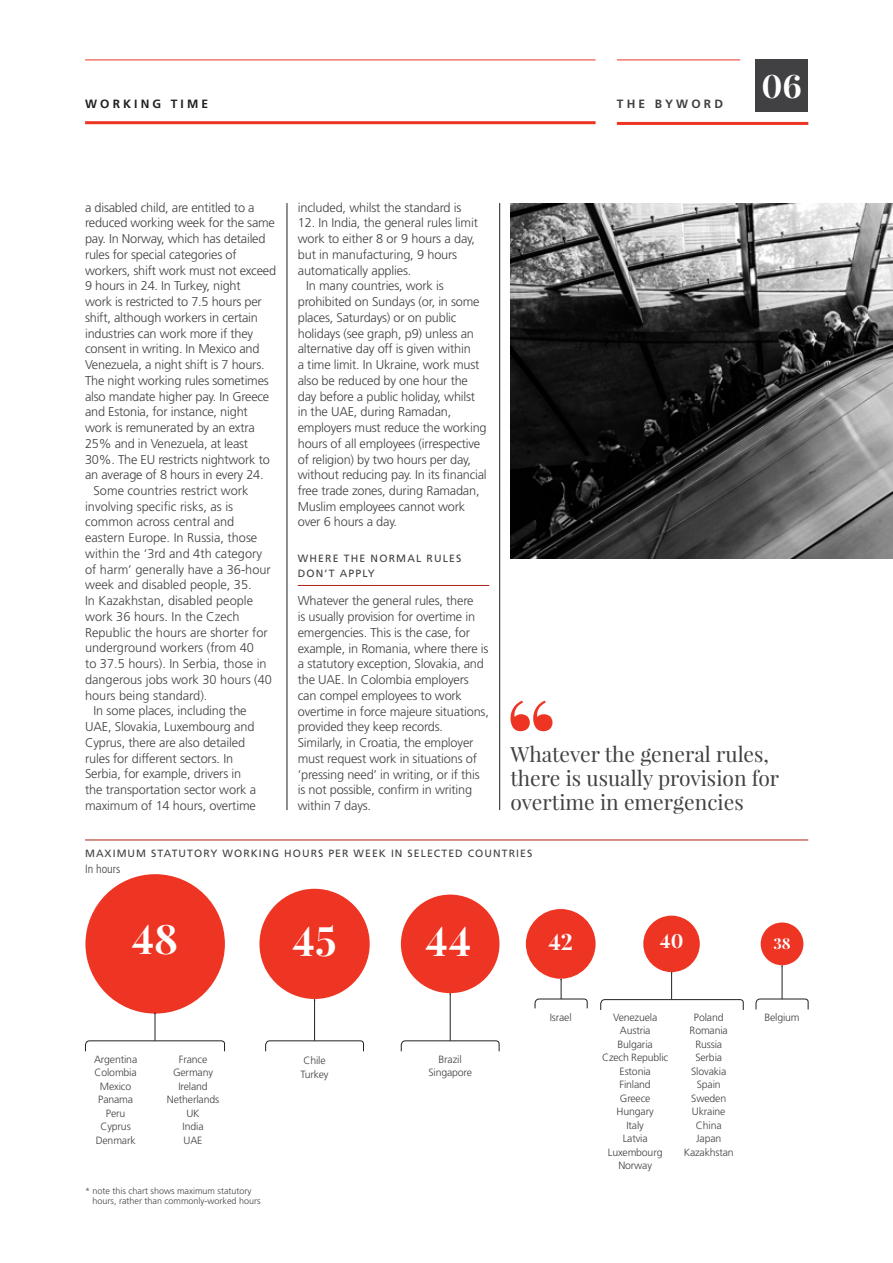
<style>
.page{position:relative;width:893px;height:1263px;background:#fff}
.page>*{position:absolute;margin:0;border:0;box-sizing:border-box;transform-origin:0 0}
.t1{font:700 40.5px "Playfair Display";color:#fff}
.t2{font:700 32.25px "Playfair Display";color:#fff}
.t3{font:700 22.5px "Playfair Display";color:#fff}
.t4{font:21px/24px "Playfair Display";color:#414042}
.t5{font:700 19.5px "Playfair Display";color:#fff}
.t6{font:700 15px "Playfair Display";color:#fff}
.t7{font:300 12.75px/15.8px "Frutiger LT Std";letter-spacing:-.015em;color:#414042}
.t8{font:700 12px "Frutiger LT Std";letter-spacing:.26em;color:#231f20}
.t9{font:700 12px "Frutiger LT Std";letter-spacing:.26em;color:#414042}
.t10{font:300 condensed 12px "Frutiger LT Std";color:#414042}
.t11{font:300 10.5px/13.5px "Frutiger LT Std";letter-spacing:-.015em;color:#414042;text-align:center}
.t12{font:10.5px/15px "Frutiger LT Std";letter-spacing:.1em;color:#414042}
.t13{font:300 9px/10.5px "Frutiger LT Std";color:#414042}
</style>
<div class="page">
<hr style="left:85px;top:60px;width:510px;height:1px;background:#ee3524">
<hr style="left:85px;top:121px;width:510px;height:3px;background:#ee3524">
<hr style="left:617px;top:60px;width:123px;height:1px;background:#ee3524">
<hr style="left:617px;top:122px;width:191px;height:3px;background:#ee3524">
<div style="left:755px;top:59px;width:53px;height:53px;background:#414042"></div>
<hr style="left:298px;top:585px;width:191px;height:1px;background:#a82213">
<hr style="left:287px;top:203px;width:1px;height:607px;background:#231f20">
<hr style="left:499px;top:203px;width:1px;height:607px;background:#231f20">
<svg style="left:510px;top:701px;width:42px;height:30px"></svg>
<img style="left:510px;top:203px;width:382px;height:355px">
<hr style="left:85px;top:839px;width:723px;height:1px;background:#a82213">
<div style="left:85px;top:874px;width:140px;height:139px;background:#ee3524;border-radius:70px"></div>
<div style="left:259px;top:889px;width:110px;height:110px;background:#ee3524;border-radius:55px"></div>
<div style="left:401px;top:894px;width:98px;height:99px;background:#ee3524;border-radius:49px"></div>
<div style="left:526px;top:909px;width:69px;height:70px;background:#ee3524;border-radius:35px"></div>
<div style="left:643px;top:916px;width:56px;height:56px;background:#ee3524;border-radius:28px"></div>
<div style="left:760px;top:922px;width:43px;height:43px;background:#ee3524;border-radius:21px"></div>
<svg style="left:600px;top:972px;width:143px;height:38px"></svg>
<svg style="left:401px;top:1040px;width:98px;height:12px"></svg>
<hr style="left:450px;top:994px;width:1px;height:47px;background:#231f20">
<svg style="left:265px;top:1040px;width:99px;height:12px"></svg>
<hr style="left:314px;top:1000px;width:1px;height:41px;background:#231f20">
<svg style="left:85px;top:1013px;width:140px;height:39px"></svg>
<svg style="left:755px;top:999px;width:53px;height:11px"></svg>
<hr style="left:781px;top:966px;width:1px;height:33px;background:#231f20">
<svg style="left:534px;top:979px;width:53px;height:30px"></svg>
<p class="t8" style="left:85px;top:97px;width:124px">WORKING TIME</p>
<p class="t9" style="left:617px;top:97px;width:108px">THE BYWORD</p>
<h2 class="t2" style="left:761px;top:66px;width:42px">06</h2>
<p class="t7" style="left:85px;top:199px;width:171px">a disabled child, are entitled to a</p>
<p class="t7" style="left:85px;top:215px;width:191px">reduced working week for the same</p>
<p class="t7" style="left:85px;top:231px;width:182px">pay. In Norway, which has detailed</p>
<p class="t7" style="left:85px;top:247px;width:153px">rules for special categories of</p>
<p class="t7" style="left:85px;top:262px;width:192px">workers, shift work must not exceed</p>
<p class="t7" style="left:85px;top:278px;width:157px">9 hours in 24. In Turkey, night</p>
<p class="t7" style="left:85px;top:294px;width:178px">work is restricted to 7.5 hours per</p>
<p class="t7" style="left:85px;top:310px;width:174px">shift, although workers in certain</p>
<p class="t7" style="left:85px;top:325px;width:170px">industries can work more if they</p>
<p class="t7" style="left:85px;top:341px;width:176px">consent in writing. In Mexico and</p>
<p class="t7" style="left:85px;top:357px;width:181px">Venezuela, a night shift is 7 hours.</p>
<p class="t7" style="left:85px;top:373px;width:185px">The night working rules sometimes</p>
<p class="t7" style="left:85px;top:388px;width:186px">also mandate higher pay. In Greece</p>
<p class="t7" style="left:85px;top:404px;width:164px">and Estonia, for instance, night</p>
<p class="t7" style="left:85px;top:420px;width:171px">work is remunerated by an extra</p>
<p class="t7" style="left:85px;top:436px;width:165px">25% and in Venezuela, at least</p>
<p class="t7" style="left:85px;top:451px;width:186px">30%. The EU restricts nightwork to</p>
<p class="t7" style="left:85px;top:467px;width:180px">an average of 8 hours in every 24.</p>
<p class="t7" style="left:94px;top:483px;width:156px">Some countries restrict work</p>
<p class="t7" style="left:85px;top:499px;width:150px">involving specific risks, as is</p>
<p class="t7" style="left:85px;top:514px;width:151px">common across central and</p>
<p class="t7" style="left:85px;top:530px;width:174px">eastern Europe. In Russia, those</p>
<p class="t7" style="left:85px;top:546px;width:178px">within the ‘3rd and 4th category</p>
<p class="t7" style="left:85px;top:562px;width:187px">of harm’ generally have a 36-hour</p>
<p class="t7" style="left:85px;top:577px;width:168px">week and disabled people, 35.</p>
<p class="t7" style="left:85px;top:593px;width:169px">In Kazakhstan, disabled people</p>
<p class="t7" style="left:85px;top:609px;width:156px">work 36 hours. In the Czech</p>
<p class="t7" style="left:85px;top:625px;width:184px">Republic the hours are shorter for</p>
<p class="t7" style="left:85px;top:640px;width:170px">underground workers (from 40</p>
<p class="t7" style="left:85px;top:656px;width:183px">to 37.5 hours). In Serbia, those in</p>
<p class="t7" style="left:85px;top:672px;width:188px">dangerous jobs work 30 hours (40</p>
<p class="t7" style="left:85px;top:688px;width:124px">hours being standard).</p>
<p class="t7" style="left:94px;top:703px;width:154px">In some places, including the</p>
<p class="t7" style="left:85px;top:719px;width:171px">UAE, Slovakia, Luxembourg and</p>
<p class="t7" style="left:85px;top:735px;width:162px">Cyprus, there are also detailed</p>
<p class="t7" style="left:85px;top:751px;width:149px">rules for different sectors. In</p>
<p class="t7" style="left:85px;top:766px;width:158px">Serbia, for example, drivers in</p>
<p class="t7" style="left:85px;top:782px;width:172px">the transportation sector work a</p>
<p class="t7" style="left:85px;top:798px;width:172px">maximum of 14 hours, overtime</p>
<p class="t7" style="left:298px;top:199px;width:165px">included, whilst the standard is</p>
<p class="t7" style="left:298px;top:215px;width:182px">12. In India, the general rules limit</p>
<p class="t7" style="left:298px;top:231px;width:179px">work to either 8 or 9 hours a day,</p>
<p class="t7" style="left:298px;top:247px;width:161px">but in manufacturing, 9 hours</p>
<p class="t7" style="left:298px;top:262px;width:115px">automatically applies.</p>
<p class="t7" style="left:306px;top:278px;width:139px">In many countries, work is</p>
<p class="t7" style="left:298px;top:294px;width:183px">prohibited on Sundays (or, in some</p>
<p class="t7" style="left:298px;top:310px;width:160px">places, Saturdays) or on public</p>
<p class="t7" style="left:298px;top:325px;width:178px">holidays (see graph, p9) unless an</p>
<p class="t7" style="left:298px;top:341px;width:174px">alternative day off is given within</p>
<p class="t7" style="left:298px;top:357px;width:183px">a time limit. In Ukraine, work must</p>
<p class="t7" style="left:298px;top:373px;width:172px">also be reduced by one hour the</p>
<p class="t7" style="left:298px;top:388px;width:179px">day before a public holiday, whilst</p>
<p class="t7" style="left:298px;top:404px;width:155px">in the UAE, during Ramadan,</p>
<p class="t7" style="left:298px;top:420px;width:190px">employers must reduce the working</p>
<p class="t7" style="left:298px;top:436px;width:184px">hours of all employees (irrespective</p>
<p class="t7" style="left:298px;top:451px;width:175px">of religion) by two hours per day,</p>
<p class="t7" style="left:298px;top:467px;width:190px">without reducing pay. In its financial</p>
<p class="t7" style="left:298px;top:483px;width:183px">free trade zones, during Ramadan,</p>
<p class="t7" style="left:298px;top:499px;width:169px">Muslim employees cannot work</p>
<p class="t7" style="left:298px;top:514px;width:101px">over 6 hours a day.</p>
<p class="t12" style="left:298px;top:550px;width:165px">WHERE THE NORMAL RULES<br>DON’T APPLY</p>
<p class="t7" style="left:298px;top:593px;width:192px">Whatever the general rules, there<br>is usually provision for overtime in emergencies. This is the case, for example, in Romania, where there is a statutory exception, Slovakia, and the UAE. In Colombia employers can compel employees to work overtime in force majeure situations, provided they keep records.<br>Similarly, in Croatia, the employer must request work in situations of ‘pressing need’ in writing, or if this is not possible, confirm in writing within 7 days.</p>
<h3 class="t4" style="left:510px;top:742px;width:270px">Whatever the general rules, there is usually provision for overtime in emergencies</h3>
<p class="t12" style="left:85px;top:846px;width:448px">MAXIMUM STATUTORY WORKING HOURS PER WEEK IN SELECTED COUNTRIES</p>
<p class="t10" style="left:85px;top:862px;width:37px">In hours</p>
<h1 class="t1" style="left:132px;top:913px;width:48px">48</h1>
<h1 class="t1" style="left:292px;top:915px;width:45px">45</h1>
<h1 class="t1" style="left:425px;top:915px;width:47px">44</h1>
<h3 class="t3" style="left:548px;top:928px;width:26px">42</h3>
<h3 class="t5" style="left:660px;top:929px;width:25px">40</h3>
<p class="t6" style="left:773px;top:934px;width:19px">38</p>
<p class="t11" style="left:94px;top:1053px;width:45px">Argentina<br>Colombia<br>Mexico<br>Panama<br>Peru<br>Cyprus<br>Denmark</p>
<p class="t11" style="left:167px;top:1053px;width:54px">France<br>Germany<br>Ireland<br>Netherlands<br>UK<br>India<br>UAE</p>
<p class="t11" style="left:300px;top:1054px;width:30px;text-align:left">Chile<br>Turkey</p>
<p class="t11" style="left:428px;top:1053px;width:45px">Brazil<br>Singapore</p>
<p class="t13" style="left:93px;top:1185px;width:170px;text-indent:-8px">* note this chart shows maximum statutory hours, rather than commonly-worked hours</p>
<p class="t11" style="left:549px;top:1010px;width:24px">Israel</p>
<p class="t11" style="left:613px;top:1010px;width:46px">Venezuela</p>
<p class="t11" style="left:764px;top:1010px;width:37px">Belgium</p>
<p class="t11" style="left:602px;top:1024px;width:68px">Austria<br>Bulgaria<br>Czech Republic<br>Estonia<br>Finland<br>Greece<br>Hungary<br>Italy<br>Latvia<br>Luxembourg<br>Norway</p>
<p class="t11" style="left:683px;top:1010px;width:52px">Poland<br>Romania<br>Russia<br>Serbia<br>Slovakia<br>Spain<br>Sweden<br>Ukraine<br>China<br>Japan<br>Kazakhstan</p>
</div>
